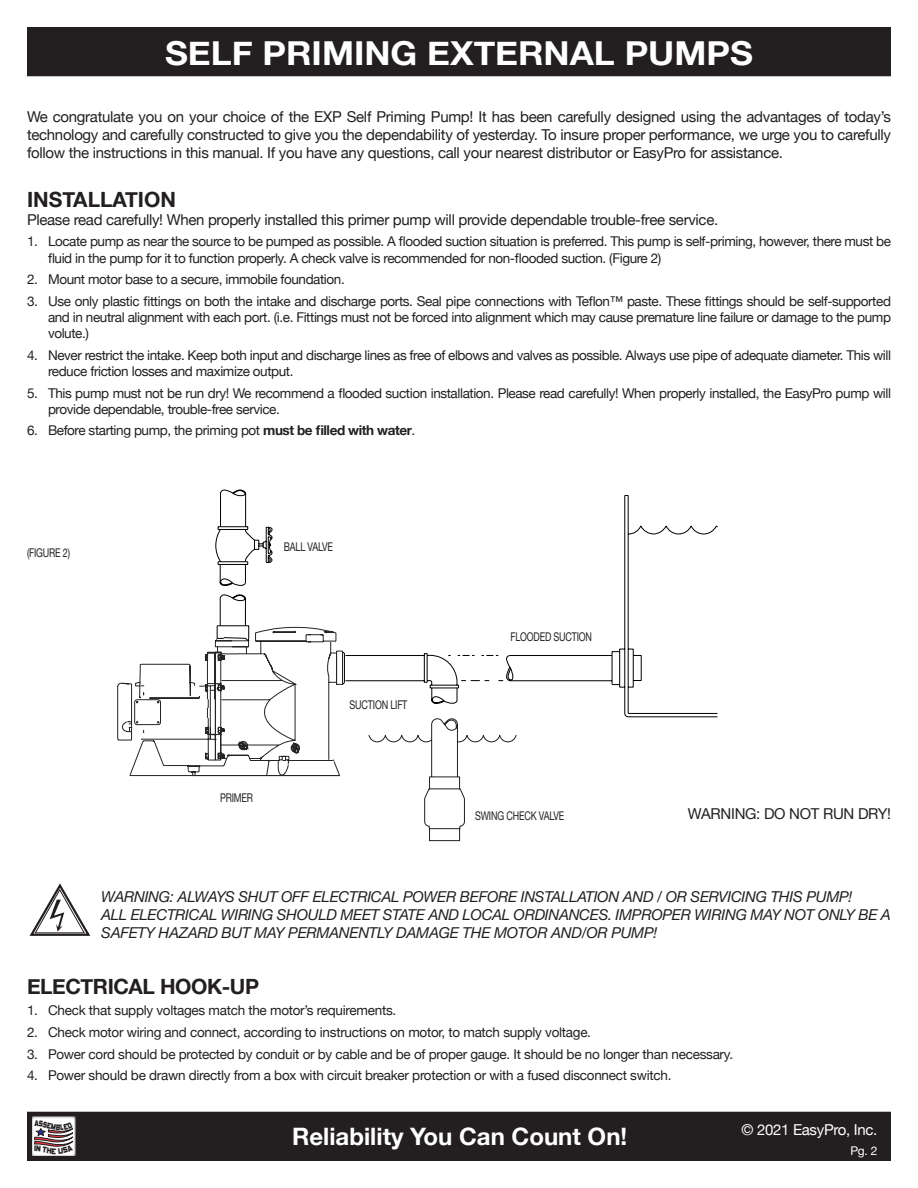
<style>
.page{position:relative;width:918px;height:1188px;background:#fff}
.page>*{position:absolute;margin:0;border:0;box-sizing:border-box;transform-origin:0 0}
.t1{font:700 33px "Helvetica Neue";color:#fff;scale:1.07 1}
.t2{font:700 24px "Helvetica Neue";color:#fff}
.Headers{font:700 21px "Helvetica Neue";letter-spacing:-.02em;color:#231f20}
.Headers-2{font:700 21px "Helvetica Neue";color:#231f20}
.Paragraph_Text{font:15px/18px "Helvetica Neue";letter-spacing:-.02em;color:#231f20;text-align:justify}
.t3{font:italic 15px/18px "Helvetica Neue";letter-spacing:-.02em;color:#231f20}
.t4{font:15px "Helvetica Neue";letter-spacing:-.02em;color:#fff}
.Paragraph_Indented{font:13.5px/16.2px "Helvetica Neue";letter-spacing:-.03em;color:#231f20}
.Chart_Text{font:12px "Helvetica Neue";letter-spacing:-.02em;color:#231f20;scale:.75 1}
.t5{font:12px "Helvetica Neue";color:#fff}
.s1{font-weight:700}
</style>
<div class="page">
<div style="left:28px;top:28px;width:862px;height:48px;background:#231f20"></div>
<div style="left:27px;top:27px;width:864px;height:49px;border:2px solid #231f20"></div>
<div style="left:28px;top:1112px;width:862px;height:48px;background:#231f20"></div>
<div style="left:27px;top:1112px;width:864px;height:49px;border:2px solid #231f20"></div>
<svg style="left:32px;top:1117px;width:44px;height:39px"></svg>
<svg style="left:29px;top:883px;width:62px;height:53px"></svg>
<svg style="left:431px;top:495px;width:287px;height:223px"></svg>
<svg style="left:343px;top:652px;width:171px;height:37px"></svg>
<svg style="left:368px;top:718px;width:149px;height:123px"></svg>
<svg style="left:117px;top:626px;width:226px;height:150px"></svg>
<svg style="left:215px;top:489px;width:58px;height:153px"></svg>
<svg style="left:34px;top:1120px;width:39px;height:34px"></svg>
<h1 class="t1" style="left:165px;top:28px;width:551px">SELF PRIMING EXTERNAL PUMPS</h1>
<p class="Paragraph_Text" style="left:27px;top:109px;width:866px">We congratulate you on your choice of the EXP Self Priming Pump! It has been carefully designed using the advantages of today’s technology and carefully constructed to give you the dependability of yesterday. To insure proper performance, we urge you to carefully follow the instructions in this manual. If you have any questions, call your nearest distributor or EasyPro for assistance.</p>
<p class="Headers-2" style="left:27px;top:183px;width:150px">INSTALLATION</p>
<p class="Paragraph_Text" style="left:27px;top:211px;width:693px">Please read carefully! When properly installed this primer pump will provide dependable trouble-free service.</p>
<p class="Paragraph_Indented" style="left:48px;top:234px;width:845px;text-indent:-21px">1. Locate pump as near the source to be pumped as possible. A flooded suction situation is preferred. This pump is self-priming, however, there must be fluid in the pump for it to function properly. A check valve is recommended for non-flooded suction. (Figure 2)</p>
<p class="Paragraph_Indented" style="left:27px;top:272px;width:319px">2. Mount motor base to a secure, immobile foundation.</p>
<p class="Paragraph_Indented" style="left:48px;top:294px;width:845px;text-align:justify;text-indent:-21px">3. Use only plastic fittings on both the intake and discharge ports. Seal pipe connections with Teflon™ paste. These fittings should be self-supported and in neutral alignment with each port. (i.e. Fittings must not be forced into alignment which may cause premature line failure or damage to the pump volute.)</p>
<p class="Paragraph_Indented" style="left:48px;top:348px;width:845px;text-indent:-21px">4. Never restrict the intake. Keep both input and discharge lines as free of elbows and valves as possible. Always use pipe of adequate diameter. This will reduce friction losses and maximize output.</p>
<p class="Paragraph_Indented" style="left:48px;top:385px;width:845px;text-indent:-21px">5. This pump must not be run dry! We recommend a flooded suction installation. Please read carefully! When properly installed, the EasyPro pump will provide dependable, trouble-free service.</p>
<p class="Paragraph_Indented" style="left:27px;top:423px;width:390px">6. Before starting pump, the priming pot <span class="s1">must be filled with water</span>.</p>
<p class="Chart_Text" style="left:27px;top:544px;width:59px">(FIGURE 2)</p>
<p class="Chart_Text" style="left:284px;top:538px;width:67px">BALL VALVE</p>
<p class="Chart_Text" style="left:350px;top:696px;width:79px">SUCTION LIFT</p>
<p class="Chart_Text" style="left:510px;top:628px;width:110px">FLOODED SUCTION</p>
<p class="Chart_Text" style="left:220px;top:789px;width:45px">PRIMER</p>
<p class="Chart_Text" style="left:475px;top:807px;width:120px">SWING CHECK VALVE</p>
<p class="Paragraph_Text" style="left:688px;top:805px;width:205px">WARNING: DO NOT RUN DRY!</p>
<p class="t3" style="left:101px;top:889px;width:753px">WARNING: ALWAYS SHUT OFF ELECTRICAL POWER BEFORE INSTALLATION AND / OR SERVICING THIS PUMP!</p>
<p class="t3" style="left:101px;top:907px;width:791px">ALL ELECTRICAL WIRING SHOULD MEET STATE AND LOCAL ORDINANCES. IMPROPER WIRING MAY NOT ONLY BE A<br>SAFETY HAZARD BUT MAY PERMANENTLY DAMAGE THE MOTOR AND/OR PUMP!</p>
<p class="Headers" style="left:27px;top:970px;width:234px">ELECTRICAL HOOK-UP</p>
<p class="Paragraph_Indented" style="left:27px;top:1003px;width:371px">1. Check that supply voltages match the motor’s requirements.</p>
<p class="Paragraph_Indented" style="left:27px;top:1025px;width:566px">2. Check motor wiring and connect, according to instructions on motor, to match supply voltage.</p>
<p class="Paragraph_Indented" style="left:27px;top:1047px;width:708px">3. Power cord should be protected by conduit or by cable and be of proper gauge. It should be no longer than necessary.</p>
<p class="Paragraph_Indented" style="left:27px;top:1068px;width:646px">4. Power should be drawn directly from a box with circuit breaker protection or with a fused disconnect switch.</p>
<h2 class="t2" style="left:292px;top:1118px;width:337px">Reliability You Can Count On!</h2>
<p class="t4" style="left:741px;top:1119px;width:138px">© 2021 EasyPro, Inc.</p>
<p class="t5" style="left:850px;top:1142px;width:29px">Pg. 2</p>
</div>
